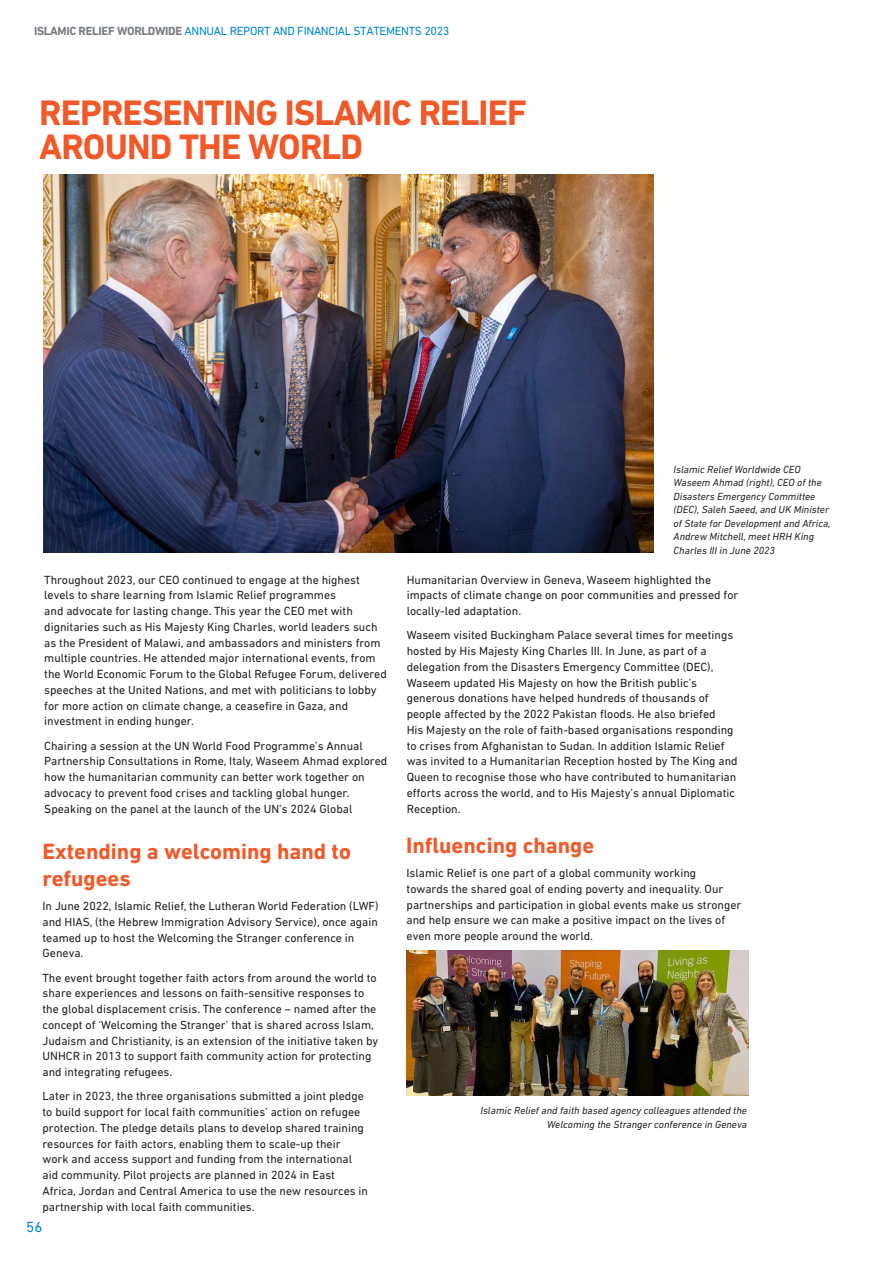
<style>
.page{position:relative;width:893px;height:1263px;background:#fff}
.page>*{position:absolute;margin:0;border:0;box-sizing:border-box;transform-origin:0 0}
.heading_1{font:700 36px/34.5px "DIN Next LT Pro";letter-spacing:-.025em;color:#f15929}
.t1{font:700 22.5px/27px "DIN Next LT Pro";color:#f15929}
.t2{font:15px "DIN Next LT Pro";color:#0088ce}
.t3{font:12px/15.8px "DIN Next LT Pro";color:#231f20}
.heading_1-2{font:12px "DIN Next LT Pro";letter-spacing:-.025em;color:#0088ce}
.t4{font:italic 10.5px/13.5px "DIN Next LT Pro";color:#231f20}
.s1{font-weight:700;color:#787d83}
</style>
<div class="page">
<img style="left:44px;top:174px;width:610px;height:378px">
<img style="left:407px;top:950px;width:342px;height:145px">
<p class="heading_1-2" style="left:34px;top:24px;width:417px"><span class="s1">ISLAMIC RELIEF WORLDWIDE</span> ANNUAL REPORT AND FINANCIAL STATEMENTS 2023</p>
<p class="heading_1" style="left:39px;top:95px;width:490px">REPRESENTING ISLAMIC RELIEF<br>AROUND THE WORLD</p>
<p class="t4" style="left:674px;top:462px;width:159px">Islamic Relief Worldwide CEO<br>Waseem Ahmad (right), CEO of the<br>Disasters Emergency Committee (DEC), Saleh Saeed, and UK Minister of State for Development and Africa,<br>Andrew Mitchell, meet HRH King<br>Charles III in June 2023</p>
<p class="t3" style="left:44px;top:571px;width:344px">Throughout 2023, our CEO continued to engage at the highest levels to share learning from Islamic Relief programmes<br>and advocate for lasting change. This year the CEO met with dignitaries such as His Majesty King Charles, world leaders such as the President of Malawi, and ambassadors and ministers from multiple countries. He attended major international events, from the World Economic Forum to the Global Refugee Forum, delivered speeches at the United Nations, and met with politicians to lobby for more action on climate change, a ceasefire in Gaza, and investment in ending hunger.</p>
<p class="t3" style="left:44px;top:737px;width:344px">Chairing a session at the UN World Food Programme’s Annual Partnership Consultations in Rome, Italy, Waseem Ahmad explored how the humanitarian community can better work together on advocacy to prevent food crises and tackling global hunger.<br>Speaking on the panel at the launch of the UN’s 2024 Global</p>
<p class="t1" style="left:43px;top:838px;width:310px">Extending a welcoming hand to refugees</p>
<p class="t3" style="left:43px;top:898px;width:338px">In June 2022, Islamic Relief, the Lutheran World Federation (LWF) and HIAS, (the Hebrew Immigration Advisory Service), once again teamed up to host the Welcoming the Stranger conference in Geneva.</p>
<p class="t3" style="left:43px;top:969px;width:337px">The event brought together faith actors from around the world to share experiences and lessons on faith-sensitive responses to the global displacement crisis. The conference – named after the concept of ‘Welcoming the Stranger’ that is shared across Islam, Judaism and Christianity, is an extension of the initiative taken by UNHCR in 2013 to support faith community action for protecting and integrating refugees.</p>
<p class="t3" style="left:43px;top:1088px;width:327px">Later in 2023, the three organisations submitted a joint pledge to build support for local faith communities’ action on refugee protection. The pledge details plans to develop shared training resources for faith actors, enabling them to scale-up their work and access support and funding from the international aid community. Pilot projects are planned in 2024 in East Africa, Jordan and Central America to use the new resources in partnership with local faith communities.</p>
<p class="t2" style="left:26px;top:1218px;width:18px">56</p>
<p class="t3" style="left:407px;top:571px;width:333px">Humanitarian Overview in Geneva, Waseem highlighted the impacts of climate change on poor communities and pressed for locally-led adaptation.</p>
<p class="t3" style="left:407px;top:627px;width:332px">Waseem visited Buckingham Palace several times for meetings hosted by His Majesty King Charles III. In June, as part of a delegation from the Disasters Emergency Committee (DEC), Waseem updated His Majesty on how the British public’s generous donations have helped hundreds of thousands of people affected by the 2022 Pakistan floods. He also briefed<br>His Majesty on the role of faith-based organisations responding to crises from Afghanistan to Sudan. In addition Islamic Relief was invited to a Humanitarian Reception hosted by The King and Queen to recognise those who have contributed to humanitarian efforts across the world, and to His Majesty’s annual Diplomatic Reception.</p>
<p class="t1" style="left:406px;top:832px;width:190px">Influencing change</p>
<p class="t3" style="left:407px;top:865px;width:336px">Islamic Relief is one part of a global community working<br>towards the shared goal of ending poverty and inequality. Our partnerships and participation in global events make us stronger and help ensure we can make a positive impact on the lives of even more people around the world.</p>
<p class="t4" style="left:480px;top:1104px;width:268px;text-align:right">Islamic Relief and faith based agency colleagues attended the<br>Welcoming the Stranger conference in Geneva</p>
</div>
